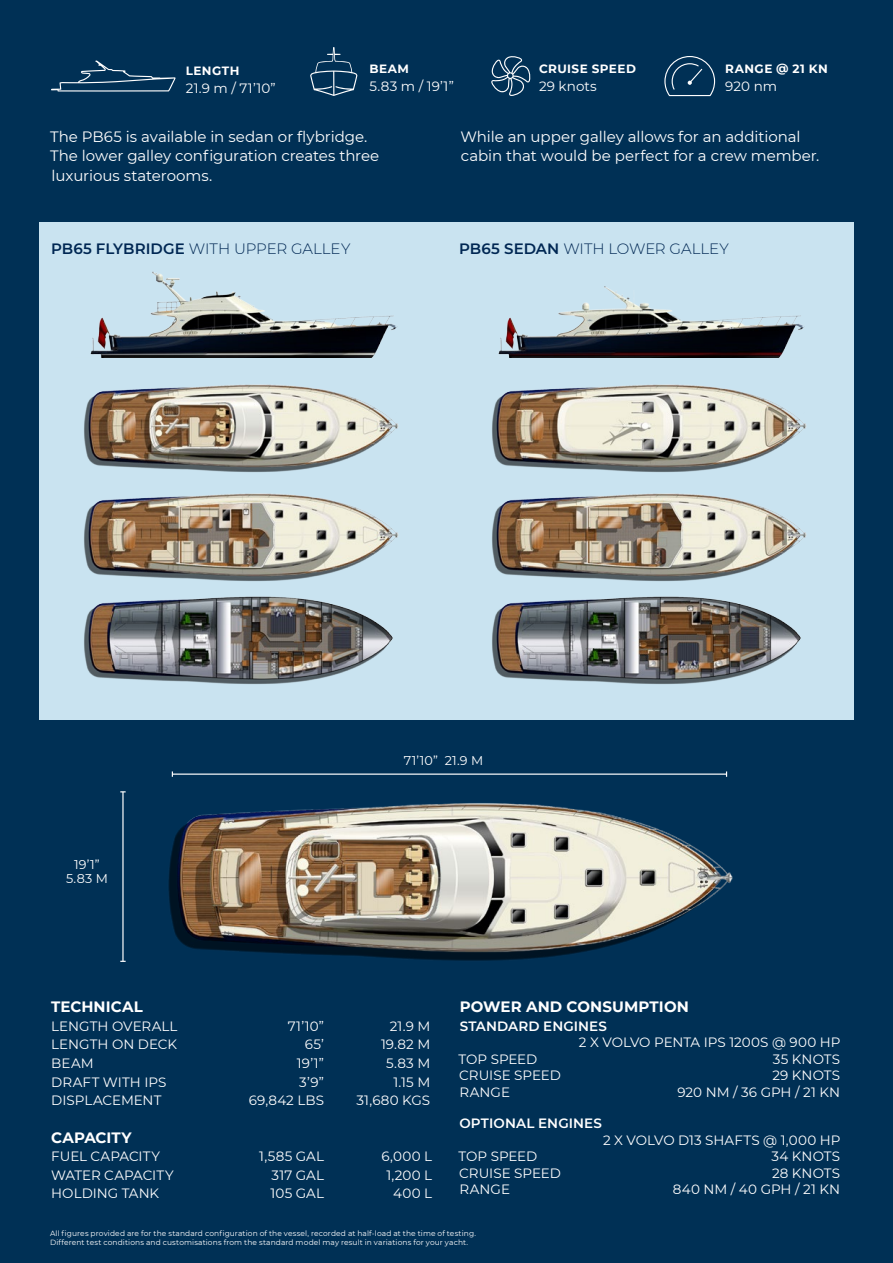
<style>
.page{position:relative;width:893px;height:1263px;background:#003055}
.page>*{position:absolute;margin:0;border:0;box-sizing:border-box;transform-origin:0 0}
.t1{font:15px/19.5px "Montserrat";letter-spacing:-.005em;color:#fff}
.t2{font:300 15px "Montserrat";letter-spacing:-.005em;color:#002753}
.t3{font:700 15px "Montserrat";letter-spacing:.005em;color:#fff}
.t4{font:13.5px "Montserrat";letter-spacing:.005em;color:#fff}
.t5{font:600 13.5px "Montserrat";letter-spacing:.01em;color:#fff}
.t6{font:13.5px "Montserrat";letter-spacing:-.015em;color:#fff}
.t7{font:12.75px "Montserrat";letter-spacing:.015em;color:#fff}
.t8{font:700 12px "Montserrat";letter-spacing:.04em;color:#fff}
.t9{font:7.5px/9px "Montserrat";letter-spacing:.015em;color:#fff}
.s1{font-weight:600}
</style>
<div class="page">
<div style="left:39px;top:223px;width:815px;height:497px;background:#c9e3f0"></div>
<svg style="left:664px;top:56px;width:51px;height:40px"></svg>
<svg style="left:491px;top:56px;width:40px;height:40px"></svg>
<svg style="left:51px;top:61px;width:125px;height:31px"></svg>
<hr style="left:122px;top:792px;width:2px;height:169px;background:#fff">
<hr style="left:172px;top:773px;width:554px;height:2px;background:#fff">
<img style="left:90px;top:271px;width:308px;height:87px">
<img style="left:498px;top:286px;width:307px;height:72px">
<img style="left:84px;top:384px;width:314px;height:86px">
<img style="left:199px;top:470px;width:97px;height:2px">
<img style="left:168px;top:803px;width:565px;height:155px">
<img style="left:492px;top:384px;width:314px;height:86px">
<img style="left:607px;top:470px;width:97px;height:2px">
<img style="left:84px;top:493px;width:314px;height:88px">
<img style="left:492px;top:493px;width:314px;height:88px">
<img style="left:84px;top:596px;width:309px;height:88px">
<img style="left:492px;top:596px;width:309px;height:88px">
<svg style="left:310px;top:47px;width:47px;height:49px"></svg>
<p class="t8" style="left:186px;top:62px;width:55px">LENGTH</p>
<p class="t4" style="left:186px;top:79px;width:91px">21.9 m / 71’10”</p>
<p class="t8" style="left:369px;top:61px;width:41px">BEAM</p>
<p class="t4" style="left:369px;top:77px;width:86px">5.83 m / 19’1”</p>
<p class="t8" style="left:539px;top:61px;width:98px">CRUISE SPEED</p>
<p class="t4" style="left:539px;top:77px;width:59px">29 knots</p>
<p class="t8" style="left:725px;top:61px;width:104px">RANGE @ 21 KN</p>
<p class="t4" style="left:725px;top:77px;width:53px">920 nm</p>
<p class="t1" style="left:50px;top:126px;width:331px">The PB65 is available in sedan or flybridge.<br>The lower galley configuration creates three luxurious staterooms.</p>
<p class="t1" style="left:460px;top:126px;width:360px">While an upper galley allows for an additional cabin that would be perfect for a crew member.</p>
<p class="t2" style="left:51px;top:238px;width:301px"><span class="s1">PB65 FLYBRIDGE</span> WITH UPPER GALLEY</p>
<p class="t2" style="left:459px;top:238px;width:271px"><span class="s1">PB65 SEDAN</span> WITH LOWER GALLEY</p>
<p class="t7" style="left:74px;top:855px;width:27px">19’1”</p>
<p class="t7" style="left:66px;top:870px;width:43px">5.83 M</p>
<p class="t7" style="left:404px;top:752px;width:81px">71’10” 21.9 M</p>
<p class="t3" style="left:51px;top:996px;width:93px">TECHNICAL</p>
<p class="t4" style="left:51px;top:1017px;width:128px">LENGTH OVERALL</p>
<p class="t4" style="left:288px;top:1017px;width:38px">71’10”</p>
<p class="t4" style="left:390px;top:1017px;width:42px">21.9 M</p>
<p class="t4" style="left:51px;top:1035px;width:127px">LENGTH ON DECK</p>
<p class="t4" style="left:305px;top:1035px;width:21px">65’</p>
<p class="t4" style="left:381px;top:1035px;width:51px">19.82 M</p>
<p class="t4" style="left:51px;top:1054px;width:44px">BEAM</p>
<p class="t4" style="left:297px;top:1054px;width:29px">19’1”</p>
<p class="t4" style="left:386px;top:1054px;width:46px">5.83 M</p>
<p class="t4" style="left:51px;top:1072px;width:117px">DRAFT WITH IPS</p>
<p class="t4" style="left:299px;top:1072px;width:26px">3’9”</p>
<p class="t4" style="left:393px;top:1072px;width:38px">1.15 M</p>
<p class="t4" style="left:51px;top:1091px;width:112px">DISPLACEMENT</p>
<p class="t4" style="left:249px;top:1091px;width:77px">69,842 LBS</p>
<p class="t4" style="left:356px;top:1091px;width:75px">31,680 KGS</p>
<p class="t3" style="left:51px;top:1126px;width:82px">CAPACITY</p>
<p class="t4" style="left:51px;top:1147px;width:110px">FUEL CAPACITY</p>
<p class="t4" style="left:259px;top:1147px;width:66px">1,585 GAL</p>
<p class="t4" style="left:382px;top:1147px;width:52px">6,000 L</p>
<p class="t4" style="left:51px;top:1166px;width:124px">WATER CAPACITY</p>
<p class="t4" style="left:272px;top:1166px;width:54px">317 GAL</p>
<p class="t4" style="left:386px;top:1166px;width:47px">1,200 L</p>
<p class="t4" style="left:51px;top:1184px;width:109px">HOLDING TANK</p>
<p class="t4" style="left:270px;top:1184px;width:55px">105 GAL</p>
<p class="t4" style="left:393px;top:1184px;width:40px">400 L</p>
<p class="t3" style="left:460px;top:996px;width:231px">POWER AND CONSUMPTION</p>
<p class="t5" style="left:460px;top:1016px;width:149px">STANDARD ENGINES</p>
<p class="t4" style="left:579px;top:1033px;width:263px">2 X VOLVO PENTA IPS 1200S @ 900 HP</p>
<p class="t6" style="left:459px;top:1050px;width:80px">TOP SPEED</p>
<p class="t4" style="left:773px;top:1050px;width:69px">35 KNOTS</p>
<p class="t4" style="left:459px;top:1066px;width:103px">CRUISE SPEED</p>
<p class="t4" style="left:772px;top:1066px;width:69px">29 KNOTS</p>
<p class="t4" style="left:459px;top:1083px;width:52px">RANGE</p>
<p class="t4" style="left:677px;top:1083px;width:164px">920 NM / 36 GPH / 21 KN</p>
<p class="t5" style="left:459px;top:1114px;width:144px">OPTIONAL ENGINES</p>
<p class="t4" style="left:603px;top:1130px;width:239px">2 X VOLVO D13 SHAFTS @ 1,000 HP</p>
<p class="t6" style="left:459px;top:1147px;width:80px">TOP SPEED</p>
<p class="t4" style="left:772px;top:1147px;width:70px">34 KNOTS</p>
<p class="t4" style="left:459px;top:1163px;width:103px">CRUISE SPEED</p>
<p class="t4" style="left:772px;top:1163px;width:69px">28 KNOTS</p>
<p class="t4" style="left:459px;top:1180px;width:52px">RANGE</p>
<p class="t4" style="left:673px;top:1180px;width:169px">840 NM / 40 GPH / 21 KN</p>
<p class="t9" style="left:50px;top:1228px;width:427px">All figures provided are for the standard configuration of the vessel, recorded at half-load at the time of testing.<br>Different test conditions and customisations from the standard model may result in variations for your yacht.</p>
</div>
